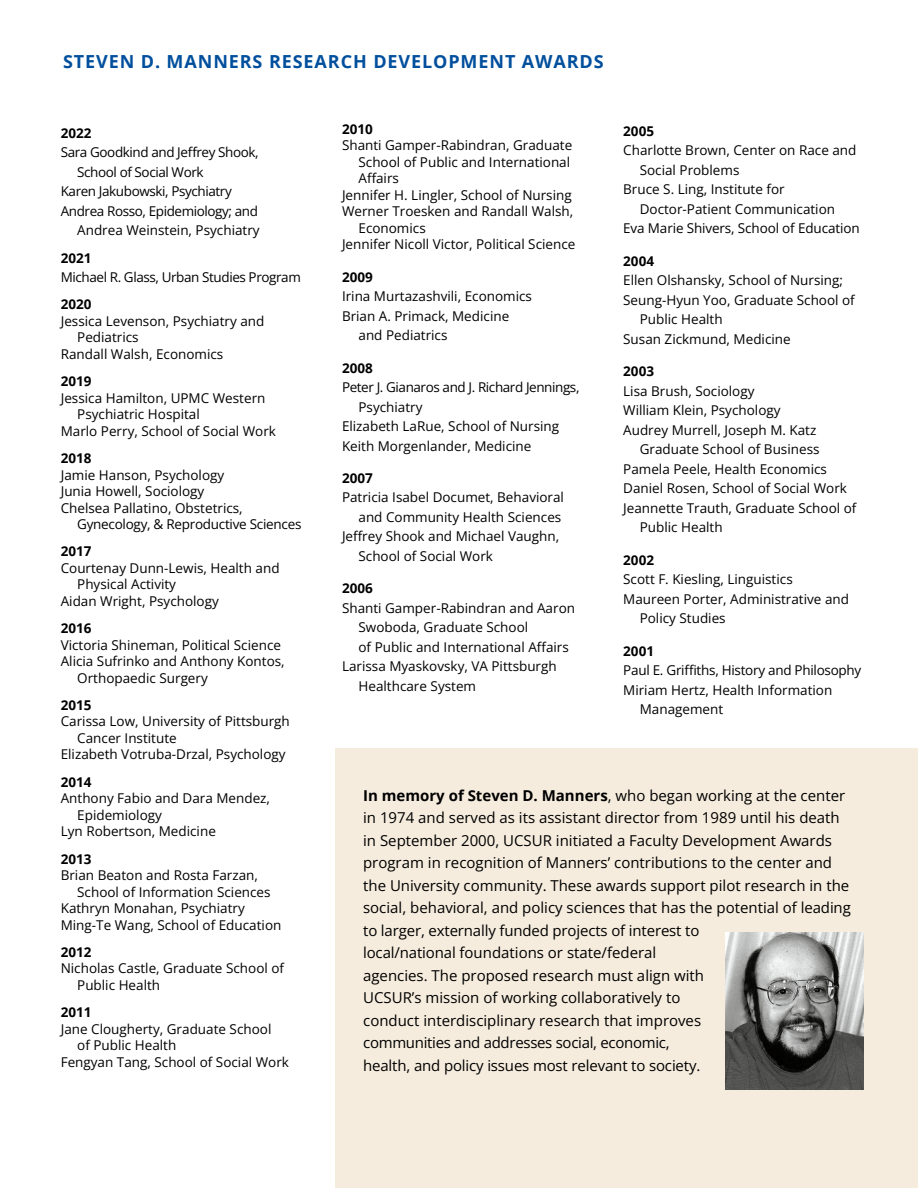
<style>
.page{position:relative;width:918px;height:1188px;background:#fff}
.page>*{position:absolute;margin:0;border:0;box-sizing:border-box;transform-origin:0 0}
.Headline_apk{font:700 18px "Open Sans";letter-spacing:.05em;color:#004f9d}
.t1{font:15px/22.5px "Open Sans";color:#000}
.body_copy_apk{font:13.5px/19.5px "Open Sans";color:#000}
.body_copy_apk-2{font:13.5px/19.5px "Open Sans";letter-spacing:-.03em;color:#000}
.body_copy_apk-3{font:13.5px/16.5px "Open Sans";letter-spacing:-.02em;color:#000}
.t2{font:700 13.5px "Open Sans";color:#000}
.s1{font-weight:700}
</style>
<div class="page">
<div style="left:335px;top:748px;width:583px;height:440px;background:#f5ecdd"></div>
<img style="left:725px;top:932px;width:139px;height:158px">
<p class="Headline_apk" style="left:63px;top:49px;width:542px">STEVEN D. MANNERS RESEARCH DEVELOPMENT AWARDS</p>
<p class="t2" style="left:61px;top:123px;width:32px">2022</p>
<p class="body_copy_apk-2" style="left:77px;top:142px;width:183px;text-indent:-16px">Sara Goodkind and Jeffrey Shook,<br>School of Social Work</p>
<p class="body_copy_apk-2" style="left:61px;top:181px;width:173px">Karen Jakubowski, Psychiatry</p>
<p class="body_copy_apk" style="left:61px;top:201px;width:200px;text-align:right">Andrea Rosso, Epidemiology; and<br>Andrea Weinstein, Psychiatry</p>
<p class="t2" style="left:61px;top:248px;width:32px">2021</p>
<p class="body_copy_apk-2" style="left:61px;top:267px;width:242px">Michael R. Glass, Urban Studies Program</p>
<p class="t2" style="left:61px;top:295px;width:32px">2020</p>
<p class="body_copy_apk" style="left:77px;top:312px;width:189px;line-height:16.5px;text-indent:-16px">Jessica Levenson, Psychiatry and<br>Pediatrics</p>
<p class="body_copy_apk" style="left:61px;top:344px;width:164px">Randall Walsh, Economics</p>
<p class="t2" style="left:61px;top:372px;width:32px">2019</p>
<p class="body_copy_apk" style="left:77px;top:389px;width:190px;line-height:16.5px;text-indent:-16px">Jessica Hamilton, UPMC Western<br>Psychiatric Hospital</p>
<p class="body_copy_apk" style="left:61px;top:421px;width:217px">Marlo Perry, School of Social Work</p>
<p class="t2" style="left:61px;top:449px;width:32px">2018</p>
<p class="body_copy_apk" style="left:61px;top:465px;width:165px">Jamie Hanson, Psychology</p>
<p class="body_copy_apk" style="left:61px;top:481px;width:145px">Junia Howell, Sociology</p>
<p class="body_copy_apk-3" style="left:77px;top:499px;width:226px;text-indent:-16px">Chelsea Pallatino, Obstetrics,<br>Gynecology, &amp; Reproductive Sciences</p>
<p class="t2" style="left:61px;top:542px;width:32px">2017</p>
<p class="body_copy_apk" style="left:77px;top:559px;width:204px;line-height:16.5px;text-indent:-16px">Courtenay Dunn-Lewis, Health and<br>Physical Activity</p>
<p class="body_copy_apk" style="left:61px;top:591px;width:160px">Aidan Wright, Psychology</p>
<p class="t2" style="left:61px;top:619px;width:32px">2016</p>
<p class="body_copy_apk" style="left:61px;top:635px;width:222px">Victoria Shineman, Political Science</p>
<p class="body_copy_apk" style="left:77px;top:653px;width:209px;line-height:16.5px;text-indent:-16px">Alicia Sufrinko and Anthony Kontos,<br>Orthopaedic Surgery</p>
<p class="t2" style="left:61px;top:696px;width:32px">2015</p>
<p class="body_copy_apk" style="left:77px;top:713px;width:214px;line-height:16.5px;text-indent:-16px">Carissa Low, University of Pittsburgh<br>Cancer Institute</p>
<p class="body_copy_apk" style="left:61px;top:744px;width:226px">Elizabeth Votruba-Drzal, Psychology</p>
<p class="t2" style="left:61px;top:772px;width:32px">2014</p>
<p class="body_copy_apk" style="left:77px;top:790px;width:194px;line-height:16.5px;text-indent:-16px">Anthony Fabio and Dara Mendez,<br>Epidemiology</p>
<p class="body_copy_apk" style="left:61px;top:821px;width:157px">Lyn Robertson, Medicine</p>
<p class="t2" style="left:61px;top:849px;width:32px">2013</p>
<p class="body_copy_apk" style="left:77px;top:867px;width:195px;line-height:16.5px;text-indent:-16px">Brian Beaton and Rosta Farzan,<br>School of Information Sciences</p>
<p class="body_copy_apk" style="left:61px;top:898px;width:186px">Kathryn Monahan, Psychiatry</p>
<p class="body_copy_apk" style="left:61px;top:915px;width:222px">Ming-Te Wang, School of Education</p>
<p class="t2" style="left:61px;top:942px;width:32px">2012</p>
<p class="body_copy_apk" style="left:77px;top:960px;width:208px;line-height:16.5px;text-indent:-16px">Nicholas Castle, Graduate School of<br>Public Health</p>
<p class="t2" style="left:61px;top:1003px;width:32px">2011</p>
<p class="body_copy_apk" style="left:77px;top:1020px;width:196px;line-height:16.5px;text-indent:-16px">Jane Clougherty, Graduate School of Public Health</p>
<p class="body_copy_apk" style="left:61px;top:1052px;width:230px">Fengyan Tang, School of Social Work</p>
<p class="t2" style="left:342px;top:119px;width:32px">2010</p>
<p class="body_copy_apk" style="left:358px;top:137px;width:215px;line-height:16.5px;text-indent:-16px">Shanti Gamper-Rabindran, Graduate<br>School of Public and International<br>Affairs</p>
<p class="body_copy_apk" style="left:342px;top:185px;width:231px">Jennifer H. Lingler, School of Nursing</p>
<p class="body_copy_apk" style="left:358px;top:203px;width:216px;line-height:16.5px;text-indent:-16px">Werner Troesken and Randall Walsh,<br>Economics</p>
<p class="body_copy_apk" style="left:342px;top:234px;width:235px">Jennifer Nicoll Victor, Political Science</p>
<p class="t2" style="left:342px;top:267px;width:32px">2009</p>
<p class="body_copy_apk" style="left:342px;top:286px;width:192px">Irina Murtazashvili, Economics</p>
<p class="body_copy_apk" style="left:358px;top:306px;width:152px;text-indent:-16px">Brian A. Primack, Medicine and Pediatrics</p>
<p class="t2" style="left:342px;top:358px;width:32px">2008</p>
<p class="body_copy_apk-2" style="left:358px;top:377px;width:223px;text-indent:-16px">Peter J. Gianaros and J. Richard Jennings,<br>Psychiatry</p>
<p class="body_copy_apk" style="left:342px;top:416px;width:219px">Elizabeth LaRue, School of Nursing</p>
<p class="body_copy_apk" style="left:342px;top:436px;width:191px">Keith Morgenlander, Medicine</p>
<p class="t2" style="left:342px;top:469px;width:32px">2007</p>
<p class="body_copy_apk" style="left:342px;top:487px;width:224px;text-align:right">Patricia Isabel Documet, Behavioral and Community Health Sciences</p>
<p class="body_copy_apk" style="left:358px;top:526px;width:202px;text-indent:-16px">Jeffrey Shook and Michael Vaughn,<br>School of Social Work</p>
<p class="t2" style="left:342px;top:579px;width:32px">2006</p>
<p class="body_copy_apk" style="left:358px;top:598px;width:218px;text-indent:-16px">Shanti Gamper-Rabindran and Aaron<br>Swoboda, Graduate School</p>
<p class="body_copy_apk" style="left:358px;top:637px;width:212px">of Public and International Affairs</p>
<p class="body_copy_apk" style="left:358px;top:656px;width:200px;text-indent:-16px">Larissa Myaskovsky, VA Pittsburgh<br>Healthcare System</p>
<p class="t2" style="left:623px;top:121px;width:32px">2005</p>
<p class="body_copy_apk" style="left:640px;top:140px;width:218px;text-indent:-16px">Charlotte Brown, Center on Race and<br>Social Problems</p>
<p class="body_copy_apk" style="left:640px;top:179px;width:197px;text-indent:-16px">Bruce S. Ling, Institute for<br>Doctor-Patient Communication</p>
<p class="body_copy_apk" style="left:623px;top:218px;width:238px">Eva Marie Shivers, School of Education</p>
<p class="t2" style="left:623px;top:251px;width:32px">2004</p>
<p class="body_copy_apk" style="left:623px;top:270px;width:221px">Ellen Olshansky, School of Nursing;</p>
<p class="body_copy_apk" style="left:640px;top:290px;width:217px;text-indent:-16px">Seung-Hyun Yoo, Graduate School of<br>Public Health</p>
<p class="body_copy_apk" style="left:623px;top:329px;width:169px">Susan Zickmund, Medicine</p>
<p class="t2" style="left:623px;top:362px;width:32px">2003</p>
<p class="body_copy_apk" style="left:623px;top:381px;width:133px">Lisa Brush, Sociology</p>
<p class="body_copy_apk" style="left:623px;top:400px;width:159px">William Klein, Psychology</p>
<p class="body_copy_apk" style="left:623px;top:420px;width:198px;text-align:right">Audrey Murrell, Joseph M. Katz<br>Graduate School of Business</p>
<p class="body_copy_apk" style="left:623px;top:459px;width:205px">Pamela Peele, Health Economics</p>
<p class="body_copy_apk" style="left:623px;top:478px;width:225px">Daniel Rosen, School of Social Work</p>
<p class="body_copy_apk" style="left:640px;top:498px;width:218px;text-indent:-16px">Jeannette Trauth, Graduate School of<br>Public Health</p>
<p class="t2" style="left:623px;top:550px;width:32px">2002</p>
<p class="body_copy_apk" style="left:623px;top:569px;width:171px">Scott F. Kiesling, Linguistics</p>
<p class="body_copy_apk" style="left:640px;top:589px;width:211px;text-indent:-16px">Maureen Porter, Administrative and<br>Policy Studies</p>
<p class="t2" style="left:623px;top:641px;width:32px">2001</p>
<p class="body_copy_apk-3" style="left:623px;top:662px;width:240px">Paul E. Griffiths, History and Philosophy</p>
<p class="body_copy_apk" style="left:640px;top:680px;width:194px;text-indent:-16px">Miriam Hertz, Health Information<br>Management</p>
<p class="t1" style="left:363px;top:783px;width:489px"><span class="s1">In memory of Steven D. Manners</span>, who began working at the center in 1974 and served as its assistant director from 1989 until his death in September 2000, UCSUR initiated a Faculty Development Awards program in recognition of Manners’ contributions to the center and the University community. These awards support pilot research in the social, behavioral, and policy sciences that has the potential of leading to larger, externally funded projects of interest to<br>local/national foundations or state/federal<br>agencies. The proposed research must align with<br>UCSUR’s mission of working collaboratively to<br>conduct interdisciplinary research that improves<br>communities and addresses social, economic,<br>health, and policy issues most relevant to society.</p>
</div>
